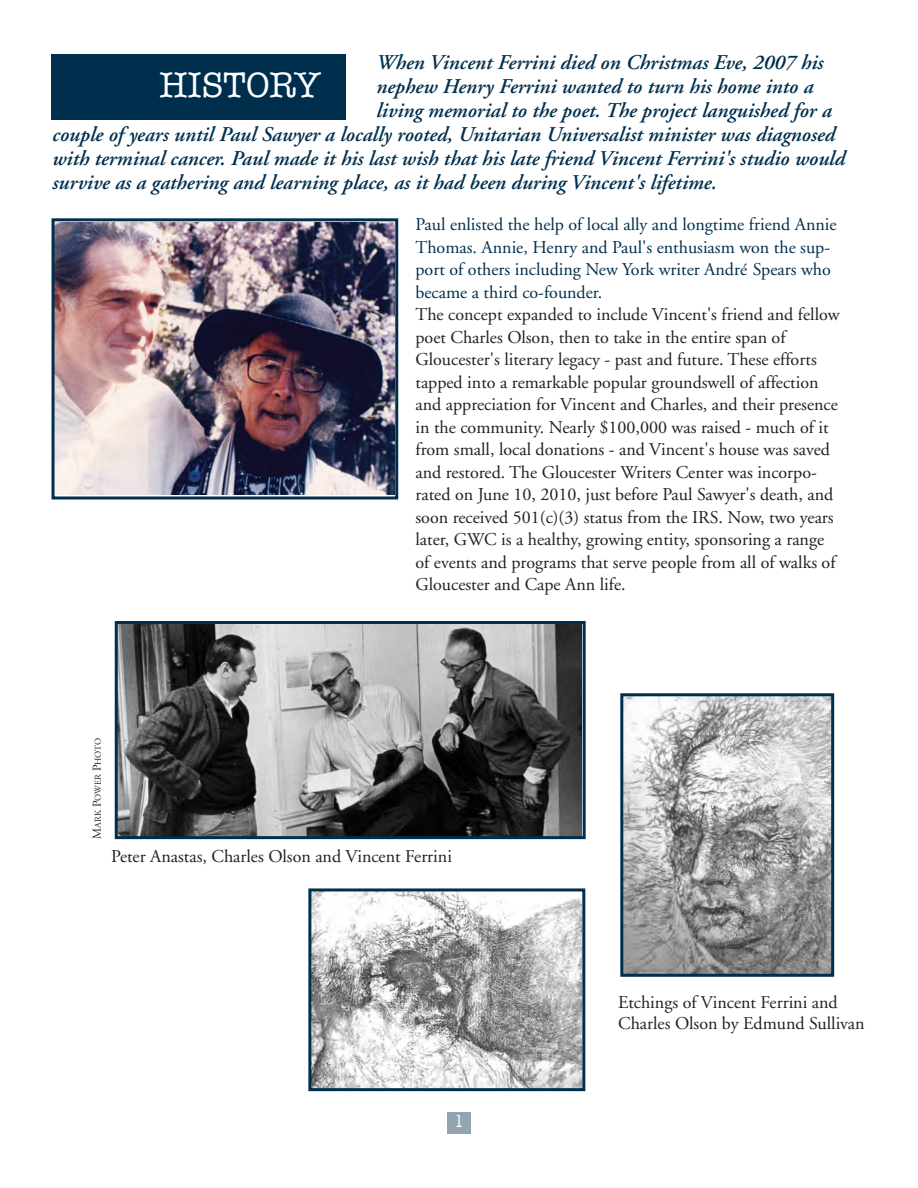
<style>
.page{position:relative;width:918px;height:1188px;background:#fff}
.page>*{position:absolute;margin:0;border:0;box-sizing:border-box;transform-origin:0 0}
.t1{font:36px "American Typewriter";color:#fff}
.t2{font:italic 600 21px "Adobe Garamond";color:#002f4e}
.t3{font:18px/22.5px "Adobe Garamond";color:#231f20}
.t4{font:condensed 18px "American Typewriter";color:#fff}
.t5{font:9px "Adobe Garamond";letter-spacing:-.03em;color:#231f20}
.s1{color:#002f4e}
.s2{font-size:12px}
</style>
<div class="page">
<div style="left:448px;top:1112px;width:23px;height:22px;background:#93a4b1"></div>
<img style="left:312px;top:892px;width:269px;height:195px">
<div style="left:308px;top:888px;width:277px;height:203px;border:3px solid #002f4e"></div>
<img style="left:624px;top:697px;width:206px;height:276px">
<div style="left:620px;top:693px;width:214px;height:284px;border:3px solid #002f4e"></div>
<img style="left:119px;top:625px;width:463px;height:210px">
<div style="left:115px;top:621px;width:471px;height:218px;border:3px solid #002f4e"></div>
<div style="left:52px;top:54px;width:294px;height:65px;background:#002f4e"></div>
<img style="left:56px;top:222px;width:338px;height:272px">
<div style="left:52px;top:218px;width:346px;height:282px;border:3px solid #002f4e"></div>
<p class="t2" style="left:376px;top:54px;width:449px">When Vincent Ferrini died on Christmas Eve, 2007 his</p>
<p class="t2" style="left:376px;top:78px;width:439px">nephew Henry Ferrini wanted to turn his home into a</p>
<p class="t2" style="left:376px;top:102px;width:457px">living memorial to the poet. The project languished for a</p>
<p class="t2" style="left:52px;top:126px;width:784px">couple of years until Paul Sawyer a locally rooted, Unitarian Universalist minister was diagnosed</p>
<p class="t2" style="left:52px;top:150px;width:794px">with terminal cancer. Paul made it his last wish that his late friend Vincent Ferrini's studio would</p>
<p class="t2" style="left:52px;top:174px;width:666px">survive as a gathering and learning place, as it had been during Vincent's lifetime.</p>
<p class="t1" style="left:160px;top:64px;width:163px">HISTORY</p>
<p class="t3" style="left:416px;top:215px;width:426px"><span class="s1">Paul enlisted the help of local ally and longtime friend Annie Thomas. Annie, Henry and Paul's enthusiasm won the sup&shy;port of others including New York writer André Spears who became a third co-founder.<br></span>The concept expanded to include Vincent's friend and fellow poet Charles Olson, then to take in the entire span of Gloucester's literary legacy - past and future. These efforts tapped into a remarkable popular groundswell of affection and appreciation for Vincent and Charles, and their presence in the community. Nearly $100,000 was raised - much of it from small, local donations - and Vincent's house was saved and restored. The Gloucester Writers Center was incorpo&shy;rated on June 10, 2010, just before Paul Sawyer's death, and soon received 501(c)(3) status from the IRS. Now, two years later, GWC is a healthy, growing entity, sponsoring a range of events and programs that serve people from all of walks of Gloucester and Cape Ann life.</p>
<p class="t5" style="left:94px;top:839px;width:102px;rotate:-90deg"><span class="s2">M</span>ARK <span class="s2">P</span>OWER <span class="s2">P</span>HOTO</p>
<p class="t3" style="left:111px;top:847px;width:342px">Peter Anastas, Charles Olson and Vincent Ferrini</p>
<p class="t4" style="left:455px;top:1112px;width:10px">1</p>
<p class="t3" style="left:618px;top:993px;width:248px;line-height:21.6px">Etchings of Vincent Ferrini and<br>Charles Olson by Edmund Sullivan</p>
</div>
